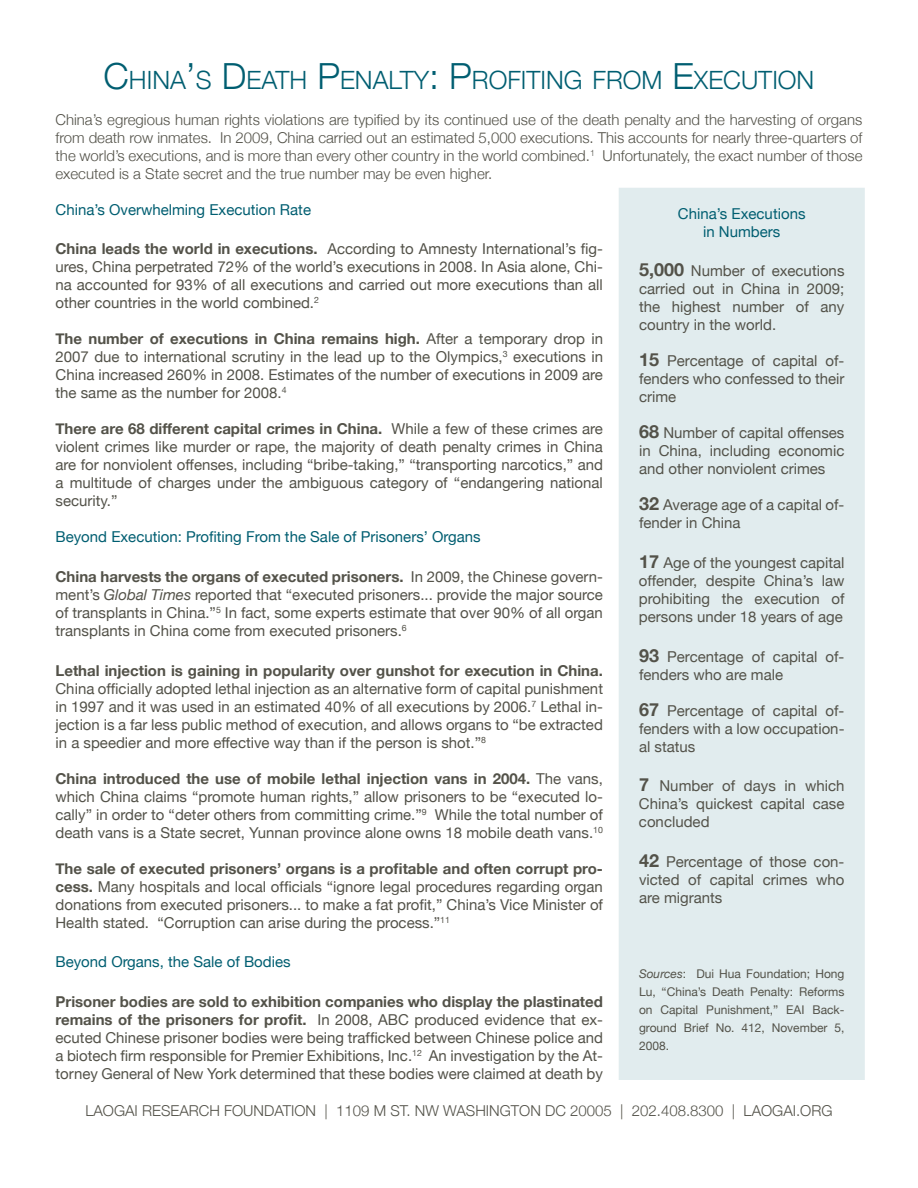
<style>
.page{position:relative;width:918px;height:1188px;background:#fff}
.page>*{position:absolute;margin:0;border:0;box-sizing:border-box;transform-origin:0 0}
.t1{font:300 25.2px "Helvetica Neue";color:#005e71}
.t2{font:15px/18px "Helvetica Neue";color:#535249;text-align:justify}
.t3{font:300 15px/18px "Helvetica Neue";color:#535249;text-align:justify}
.t4{font:15px/18px "Helvetica Neue";color:#005e71;text-align:center}
.t5{font:700 15px "Helvetica Neue";color:#535249}
.t6{font:12px/18px "Helvetica Neue";color:#535249;text-align:justify}
.s1{font-size:36px}
.s2{font-weight:700}
.s3{font-style:italic}
.s4{font-weight:700;font-size:18px}
</style>
<div class="page">
<div style="left:619px;top:188px;width:246px;height:892px;background:#e1ecee"></div>
<h1 class="t1" style="left:104px;top:64px;width:712px"><span class="s1">C</span>HINA<span class="s1">’</span>S <span class="s1">D</span>EATH <span class="s1">P</span>ENALTY<span class="s1">: P</span>ROFITING FROM <span class="s1">E</span>XECUTION</h1>
<p class="t3" style="left:56px;top:110px;width:809px">China’s egregious human rights violations are typified by its continued use of the death penalty and the harvesting of organs from death row inmates. In 2009, China carried out an estimated 5,000 executions. This accounts for nearly three-quarters of the world’s executions, and is more than every other country in the world combined.<sup>1</sup> Unfortunately, the exact number of those executed is a State secret and the true number may be even higher.</p>
<p class="t4" style="left:56px;top:200px;width:257px">China’s Overwhelming Execution Rate</p>
<p class="t2" style="left:56px;top:240px;width:549px"><span class="s2">China leads the world in executions.</span> According to Amnesty International’s fig&shy;ures, China perpetrated 72% of the world’s executions in 2008. In Asia alone, Chi&shy;na accounted for 93% of all executions and carried out more executions than all other countries in the world combined.<sup>2</sup></p>
<p class="t2" style="left:56px;top:330px;width:549px"><span class="s2">The number of executions in China remains high.</span> After a temporary drop in 2007 due to international scrutiny in the lead up to the Olympics,<sup>3</sup> executions in China increased 260% in 2008. Estimates of the number of executions in 2009 are the same as the number for 2008.<sup>4</sup></p>
<p class="t2" style="left:56px;top:420px;width:549px"><span class="s2">There are 68 different capital crimes in China.</span> While a few of these crimes are violent crimes like murder or rape, the majority of death penalty crimes in China are for nonviolent offenses, including “bribe-taking,” “transporting narcotics,” and a multitude of charges under the ambiguous category of “endangering national security.”</p>
<p class="t4" style="left:56px;top:528px;width:427px">Beyond Execution: Profiting From the Sale of Prisoners’ Organs</p>
<p class="t2" style="left:55px;top:567px;width:549px"><span class="s2">China harvests the organs of executed prisoners.</span> In 2009, the Chinese govern&shy;ment’s <span class="s3">Global Times</span> reported that “executed prisoners... provide the major source of transplants in China.”<sup>5</sup> In fact, some experts estimate that over 90% of all organ transplants in China come from executed prisoners.<sup>6</sup></p>
<p class="t5" style="left:56px;top:661px;width:549px">Lethal injection is gaining in popularity over gunshot for execution in China.</p>
<p class="t2" style="left:56px;top:679px;width:549px">China officially adopted lethal injection as an alternative form of capital punishment in 1997 and it was used in an estimated 40% of all executions by 2006.<sup>7</sup> Lethal in&shy;jection is a far less public method of execution, and allows organs to “be extracted in a speedier and more effective way than if the person is shot.”<sup>8</sup></p>
<p class="t2" style="left:55px;top:769px;width:549px"><span class="s2">China introduced the use of mobile lethal injection vans in 2004.</span> The vans, which China claims “promote human rights,” allow prisoners to be “executed lo&shy;cally” in order to “deter others from committing crime.”<sup>9</sup> While the total number of death vans is a State secret, Yunnan province alone owns 18 mobile death vans.<sup>10</sup></p>
<p class="t2" style="left:56px;top:859px;width:549px"><span class="s2">The sale of executed prisoners’ organs is a profitable and often corrupt pro&shy;cess.</span> Many hospitals and local officials “ignore legal procedures regarding organ donations from executed prisoners... to make a fat profit,” China’s Vice Minister of Health stated. “Corruption can arise during the process.”<sup>11</sup></p>
<p class="t4" style="left:56px;top:953px;width:237px">Beyond Organs, the Sale of Bodies</p>
<p class="t2" style="left:56px;top:992px;width:549px"><span class="s2">Prisoner bodies are sold to exhibition companies who display the plastinated remains of the prisoners for profit.</span> In 2008, ABC produced evidence that ex&shy;ecuted Chinese prisoner bodies were being trafficked between Chinese police and a biotech firm responsible for Premier Exhibitions, Inc.<sup>12</sup> An investigation by the At&shy;torney General of New York determined that these bodies were claimed at death by</p>
<p class="t4" style="left:678px;top:204px;width:129px">China’s Executions in Numbers</p>
<p class="t2" style="left:639px;top:262px;width:207px"><span class="s4">5,000</span> Number of executions carried out in China in 2009; the highest number of any country in the world.</p>
<p class="t2" style="left:639px;top:352px;width:207px"><span class="s4">15</span> Percentage of capital of&shy;fenders who confessed to their crime</p>
<p class="t2" style="left:639px;top:424px;width:207px"><span class="s4">68</span> Number of capital offenses in China, including economic and other nonviolent crimes</p>
<p class="t2" style="left:639px;top:496px;width:207px"><span class="s4">32</span> Average age of a capital of&shy;fender in China</p>
<p class="t2" style="left:639px;top:553px;width:207px"><span class="s4">17</span> Age of the youngest capital offender, despite China’s law prohibiting the execution of persons under 18 years of age</p>
<p class="t2" style="left:639px;top:647px;width:207px"><span class="s4">93</span> Percentage of capital of&shy;fenders who are male</p>
<p class="t2" style="left:639px;top:701px;width:207px"><span class="s4">67</span> Percentage of capital of&shy;fenders with a low occupation&shy;al status</p>
<p class="t2" style="left:639px;top:777px;width:207px"><span class="s4">7</span> Number of days in which China’s quickest capital case concluded</p>
<p class="t2" style="left:639px;top:852px;width:207px"><span class="s4">42</span> Percentage of those con&shy;victed of capital crimes who are migrants</p>
<p class="t6" style="left:639px;top:965px;width:207px"><span class="s3">Sources</span>: Dui Hua Foundation; Hong Lu, “China’s Death Penalty: Reforms on Capital Punishment,” EAI Back&shy;ground Brief No. 412, November 5, 2008.</p>
<p class="t3" style="left:85px;top:1101px;width:749px">Laogai research foundation | 1109 M St. Nw washington dc 20005 | 202.408.8300 | laogai.org</p>
</div>
